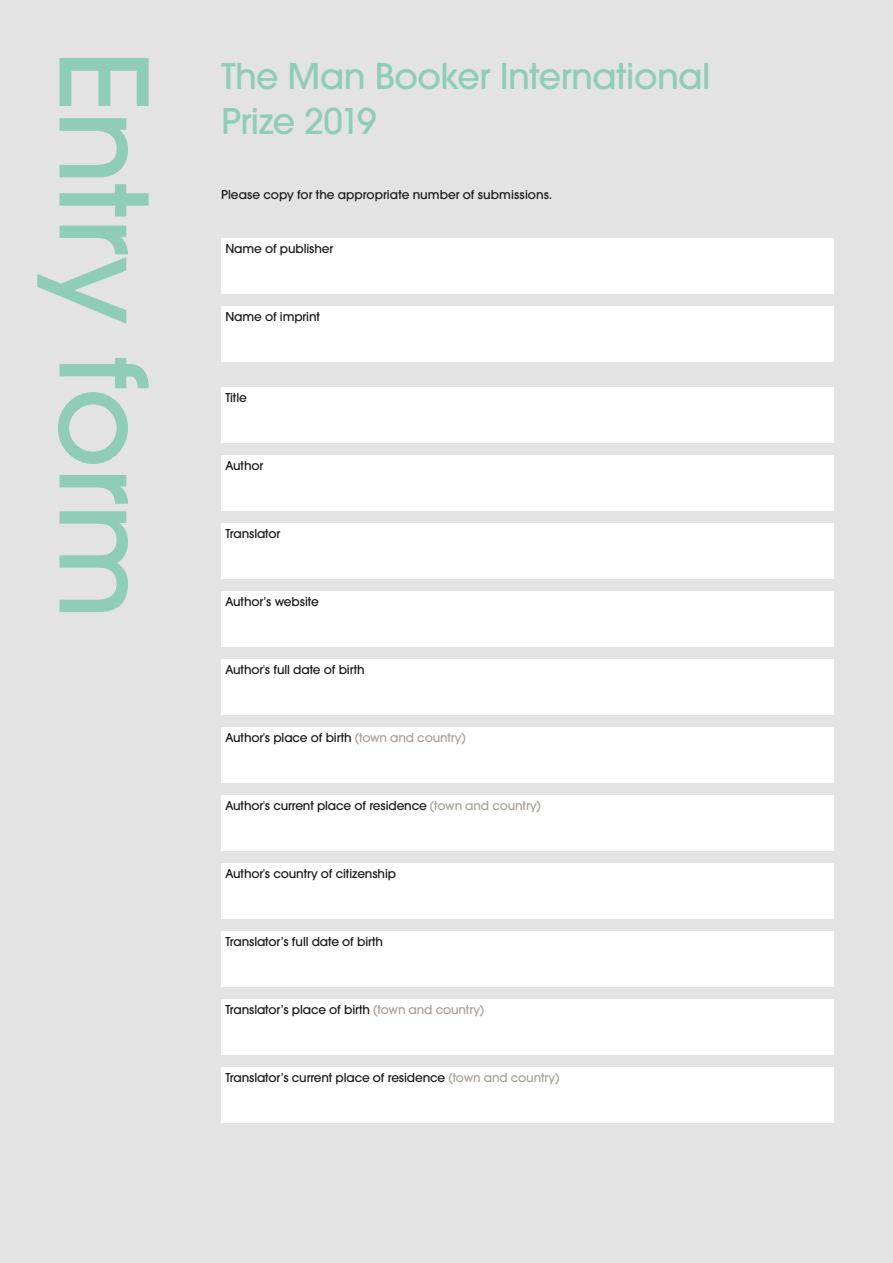
<style>
.page{position:relative;width:893px;height:1263px;background:#e3e3e3}
.page>*{position:absolute;margin:0;border:0;box-sizing:border-box;transform-origin:0 0}
.t1{font:500 133.5px "Avant Garde Gothic Itc T";letter-spacing:-.01em;color:#90cdb9}
.t2{font:500 39px/45px "Avant Garde Gothic Itc T";letter-spacing:-.015em;color:#90cdb9}
.t3{font:500 13.5px "Avant Garde Gothic Itc T";letter-spacing:-.01em;color:#181716}
.s1{color:#a9a095}
</style>
<div class="page">
<div style="left:221px;top:387px;width:612px;height:55px;background:#fff"></div>
<div style="left:221px;top:455px;width:612px;height:55px;background:#fff"></div>
<div style="left:221px;top:591px;width:612px;height:55px;background:#fff"></div>
<div style="left:221px;top:659px;width:612px;height:55px;background:#fff"></div>
<div style="left:221px;top:727px;width:612px;height:55px;background:#fff"></div>
<div style="left:221px;top:795px;width:612px;height:55px;background:#fff"></div>
<div style="left:221px;top:863px;width:612px;height:55px;background:#fff"></div>
<div style="left:221px;top:238px;width:612px;height:55px;background:#fff"></div>
<div style="left:221px;top:306px;width:612px;height:55px;background:#fff"></div>
<div style="left:221px;top:523px;width:612px;height:55px;background:#fff"></div>
<div style="left:221px;top:931px;width:612px;height:55px;background:#fff"></div>
<div style="left:221px;top:999px;width:612px;height:55px;background:#fff"></div>
<div style="left:221px;top:1067px;width:612px;height:56px;background:#fff"></div>
<h1 class="t1" style="left:182px;top:49px;width:572px;rotate:90deg">Entry form</h1>
<h2 class="t2" style="left:221px;top:54px;width:491px">The Man Booker International<br>Prize 2019</h2>
<p class="t3" style="left:221px;top:187px;width:332px">Please copy for the appropriate number of submissions.</p>
<p class="t3" style="left:225px;top:240px;width:109px">Name of publisher</p>
<p class="t3" style="left:225px;top:308px;width:96px">Name of imprint</p>
<p class="t3" style="left:225px;top:389px;width:23px">Title</p>
<p class="t3" style="left:225px;top:457px;width:40px">Author</p>
<p class="t3" style="left:225px;top:525px;width:57px">Translator</p>
<p class="t3" style="left:225px;top:593px;width:95px">Author’s website</p>
<p class="t3" style="left:225px;top:661px;width:141px">Author's full date of birth</p>
<p class="t3" style="left:225px;top:729px;width:242px">Author's place of birth <span class="s1">(town and country)</span></p>
<p class="t3" style="left:225px;top:797px;width:317px">Author's current place of residence <span class="s1">(town and country)</span></p>
<p class="t3" style="left:225px;top:865px;width:172px">Author's country of citizenship</p>
<p class="t3" style="left:225px;top:933px;width:159px">Translator’s full date of birth</p>
<p class="t3" style="left:225px;top:1001px;width:260px">Translator’s place of birth <span class="s1">(town and country)</span></p>
<p class="t3" style="left:225px;top:1069px;width:336px">Translator’s current place of residence <span class="s1">(town and country)</span></p>
</div>
